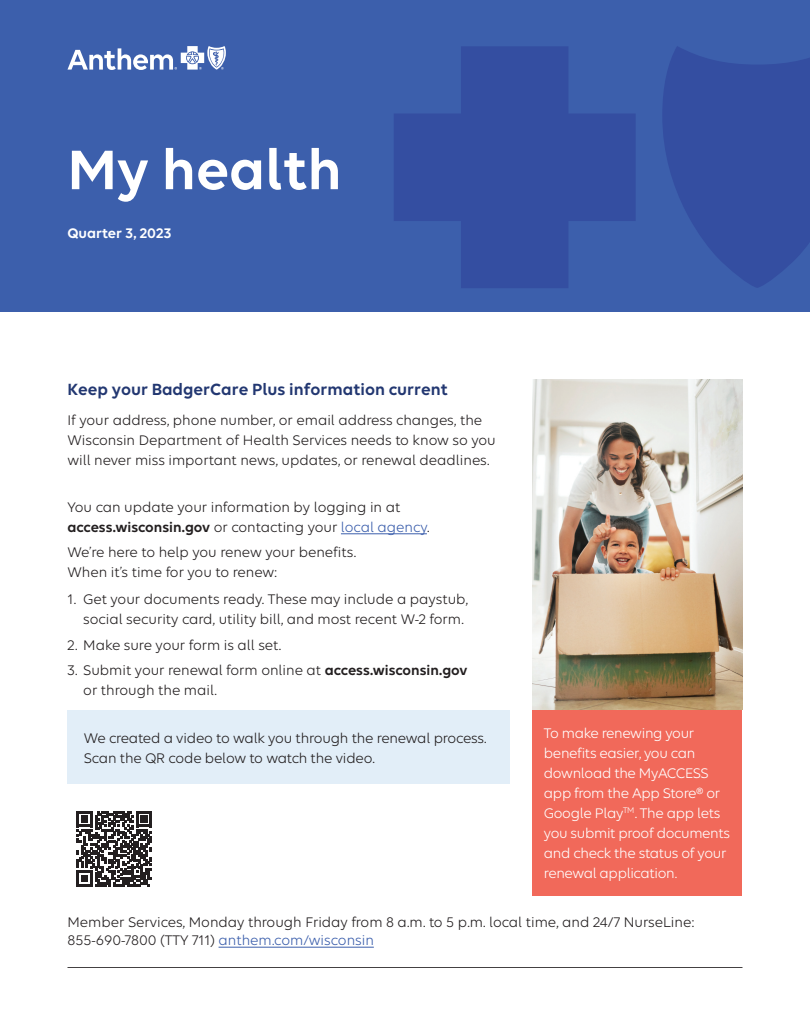
<style>
.page{position:relative;width:810px;height:1035px;background:#fff}
.page>*{position:absolute;margin:0;border:0;box-sizing:border-box;transform-origin:0 0}
.t1{font:600 60px "Elevance Sans";color:#fff}
.t2{font:600 17.5px "Elevance Sans";color:#223771}
.t3{font:15px/20px "Elevance Sans";color:#231f20}
.t4{font:15px/20px "Elevance Sans";letter-spacing:-.02em;color:#fff}
.t5{font:600 15px "Elevance Sans";color:#fff}
.s1{font-weight:600}
.s2{color:#3c5fac}
</style>
<div class="page">
<div style="left:532px;top:558px;width:210px;height:338px;background:#f1695a"></div>
<div style="left:0;top:0;width:810px;height:312px;background:#3c5fac"></div>
<svg style="left:394px;top:46px;width:242px;height:242px;fill:#344ea1"></svg>
<svg style="left:662px;top:46px;width:148px;height:242px;fill:#344ea1"></svg>
<svg style="left:68px;top:46px;width:158px;height:24px"></svg>
<img style="left:532px;top:380px;width:210px;height:330px">
<div style="left:68px;top:710px;width:442px;height:74px;background:#e2eef8"></div>
<svg style="left:77px;top:811px;width:75px;height:76px"></svg>
<hr style="left:68px;top:968px;width:674px;height:1px;background:#231f20">
<hr style="left:341px;top:534px;width:86px;height:1px;background:#3c5fac">
<hr style="left:219px;top:947px;width:155px;height:1px;background:#3c5fac">
<h1 class="t1" style="left:68px;top:133px;width:276px">My health</h1>
<p class="t5" style="left:68px;top:224px;width:105px">Quarter 3, 2023</p>
<h2 class="t2" style="left:68px;top:379px;width:382px">Keep your BadgerCare Plus information current</h2>
<p class="t3" style="left:68px;top:410px;width:430px">If your address, phone number, or email address changes, the<br>Wisconsin Department of Health Services needs to know so you will never miss important news, updates, or renewal deadlines.</p>
<p class="t3" style="left:68px;top:496px;width:364px">You can update your information by logging in at <span class="s1">access.wisconsin.gov</span> or contacting your <span class="s2">local agency</span>.</p>
<p class="t3" style="left:68px;top:542px;width:290px">We’re here to help you renew your benefits.<br>When it’s time for you to renew:</p>
<p class="t3" style="left:68px;top:589px;width:402px;text-align:right">1. Get your documents ready. These may include a paystub, social security card, utility bill, and most recent W-2 form.</p>
<p class="t3" style="left:68px;top:634px;width:215px">2. Make sure your form is all set.</p>
<p class="t3" style="left:83px;top:660px;width:386px;text-indent:-16px">3. Submit your renewal form online at <span class="s1">access.wisconsin.gov </span>or through the mail.</p>
<p class="t4" style="left:544px;top:723px;width:188px">To make renewing your benefits easier, you can download the MyACCESS app from the App Store® or<br>Google Play<sup>TM</sup>. The app lets you submit proof documents and check the status of your renewal application.</p>
<p class="t3" style="left:68px;top:913px;width:628px;line-height:18px">Member Services, Monday through Friday from 8 a.m. to 5 p.m. local time, and 24/7 NurseLine:<br>855-690-7800 (TTY 711) <span class="s2">anthem.com/wisconsin</span></p>
<p class="t3" style="left:84px;top:728px;width:404px">We created a video to walk you through the renewal process.<br>Scan the QR code below to watch the video.</p>
</div>
